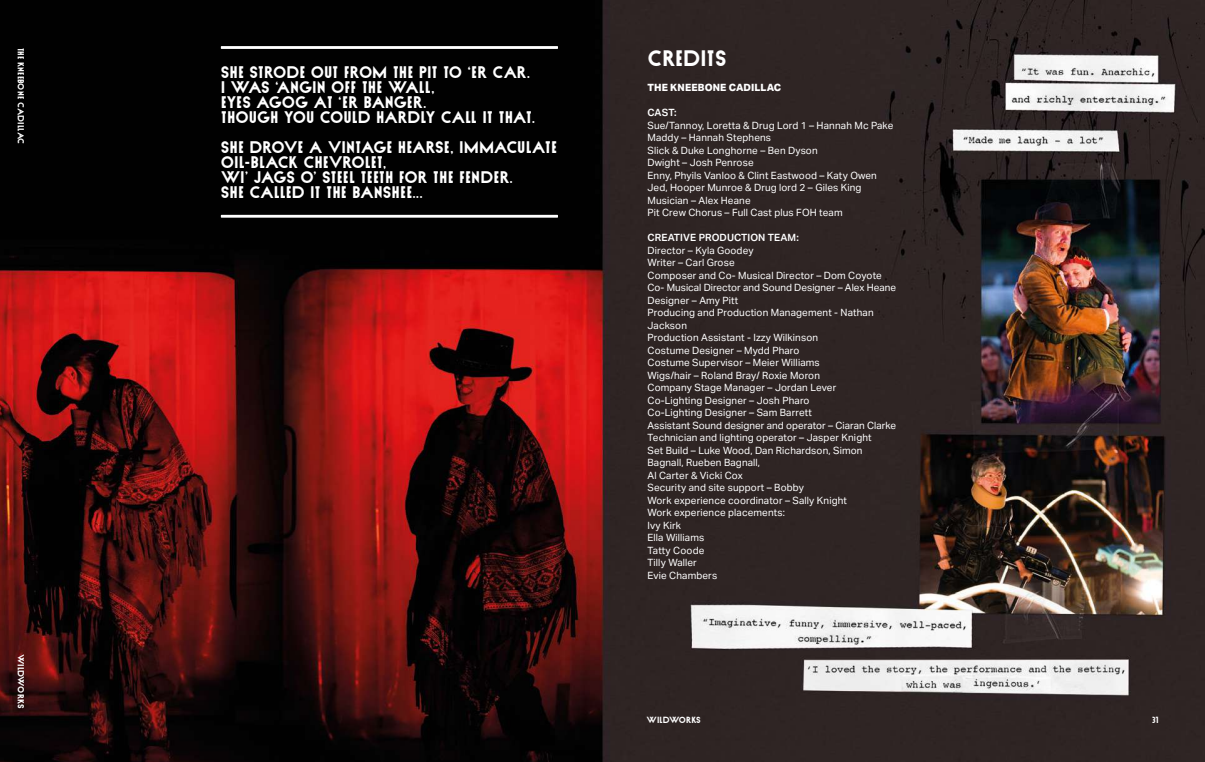
<style>
.page{position:relative;width:1205px;height:762px;background:#fff}
.page>*{position:absolute;margin:0;border:0;box-sizing:border-box;transform-origin:0 0}
.t1{font:25px "Nord";letter-spacing:.005em;color:#fff}
.t2{font:18.75px/15px "Nord";letter-spacing:-.005em;color:#fff}
.t3{font:10px/12.5px "Aktiv Grotesk";letter-spacing:.01em;color:#fff}
.t4{font:10px "Nord";letter-spacing:.005em;color:#fff}
.t5{font:600 10px "Aktiv Grotesk";letter-spacing:.01em;color:#fff}
.t6{font:800 10px "Aktiv Grotesk";letter-spacing:.01em;color:#fff}
</style>
<div class="page">
<img style="left:0;top:0;width:1205px;height:762px">
<hr style="left:221px;top:46px;width:337px;height:3px;background:#fff">
<hr style="left:221px;top:215px;width:337px;height:3px;background:#fff">
<p class="t4" style="left:26px;top:48px;width:98px;rotate:90deg">THE KNEEBONE CADILLAC</p>
<p class="t4" style="left:26px;top:653px;width:56px;rotate:90deg">WILDWORKS</p>
<h2 class="t2" style="left:221px;top:64px;width:316px">SHE STRODE OUT FROM THE PIT TO ‘ER CAR.<br>I WAS ‘ANGIN OFF THE WALL,<br>EYES AGOG AT ‘ER BANGER.<br>THOUGH YOU COULD HARDLY CALL IT THAT.</h2>
<h2 class="t2" style="left:221px;top:139px;width:338px">SHE DROVE A VINTAGE HEARSE, IMMACULATE<br>OIL-BLACK CHEVROLET,<br>WI’ JAGS O’ STEEL TEETH FOR THE FENDER.<br>SHE CALLED IT THE BANSHEE...</h2>
<h1 class="t1" style="left:647px;top:45px;width:80px">CREDITS</h1>
<p class="t6" style="left:647px;top:82px;width:135px">THE KNEEBONE CADILLAC</p>
<p class="t5" style="left:647px;top:107px;width:31px">CAST:</p>
<p class="t3" style="left:647px;top:119px;width:247px">Sue/Tannoy, Loretta &amp; Drug Lord 1 – Hannah Mc Pake Maddy – Hannah Stephens<br>Slick &amp; Duke Longhorne – Ben Dyson<br>Dwight – Josh Penrose<br>Enny, Phyils Vanloo &amp; Clint Eastwood – Katy Owen Jed, Hooper Munroe &amp; Drug lord 2 – Giles King Musician – Alex Heane<br>Pit Crew Chorus – Full Cast plus FOH team</p>
<p class="t5" style="left:647px;top:232px;width:153px">CREATIVE PRODUCTION TEAM:</p>
<p class="t3" style="left:647px;top:244px;width:250px">Director – Kyla Goodey<br>Writer – Carl Grose<br>Composer and Co- Musical Director – Dom Coyote<br>Co- Musical Director and Sound Designer – Alex Heane<br>Designer – Amy Pitt<br>Producing and Production Management - Nathan<br>Jackson<br>Production Assistant - Izzy Wilkinson<br>Costume Designer – Mydd Pharo<br>Costume Supervisor – Meier Williams<br>Wigs/hair – Roland Bray/ Roxie Moron<br>Company Stage Manager – Jordan Lever<br>Co-Lighting Designer – Josh Pharo<br>Co-Lighting Designer – Sam Barrett<br>Assistant Sound designer and operator – Ciaran Clarke<br>Technician and lighting operator – Jasper Knight<br>Set Build – Luke Wood, Dan Richardson, Simon<br>Bagnall, Rueben Bagnall,<br>Al Carter &amp; Vicki Cox<br>Security and site support – Bobby<br>Work experience coordinator – Sally Knight<br>Work experience placements:<br>Ivy Kirk<br>Ella Williams<br>Tatty Coode<br>Tilly Waller<br>Evie Chambers</p>
<p class="t4" style="left:646px;top:714px;width:56px">WILDWORKS</p>
<p class="t4" style="left:1152px;top:714px;width:8px">31</p>
</div>
